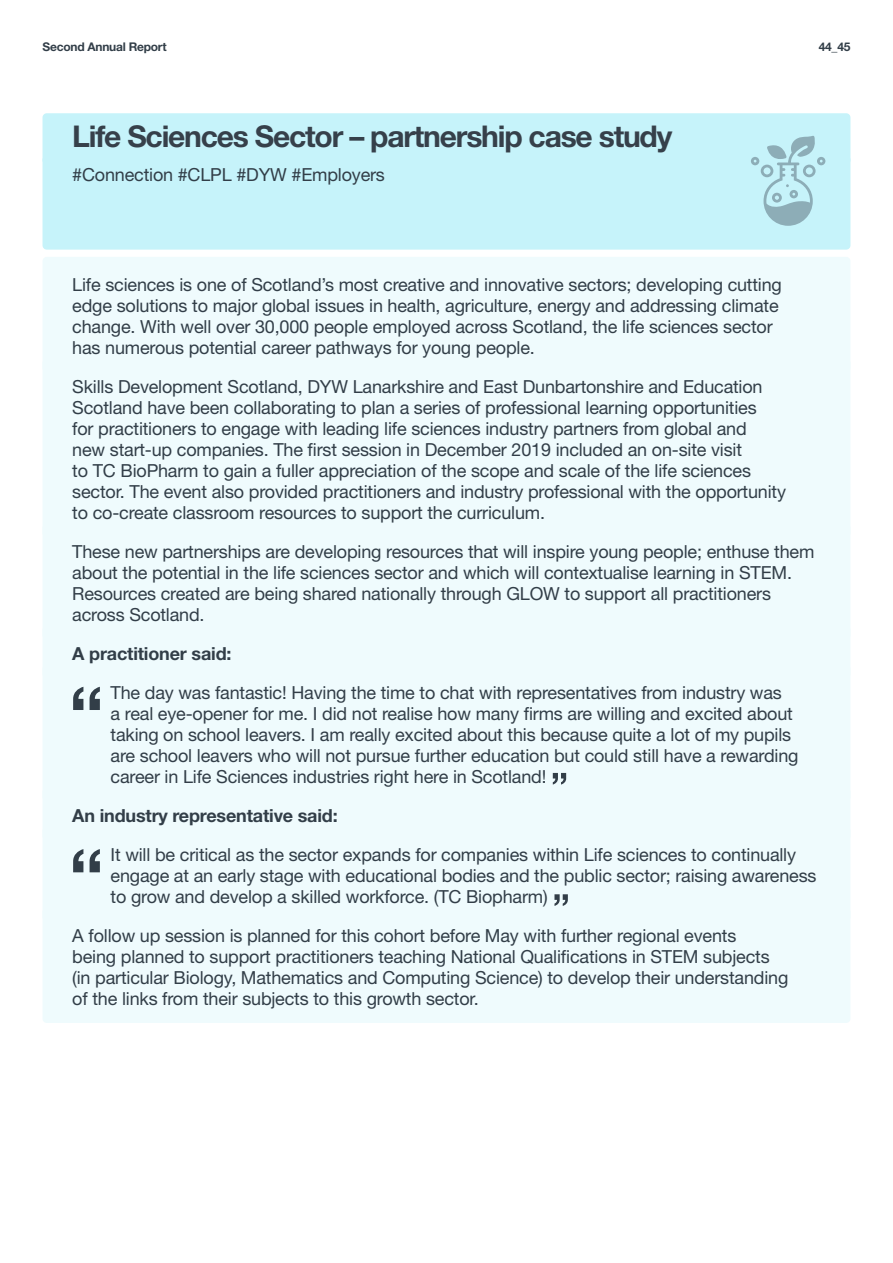
<style>
.page{position:relative;width:893px;height:1263px;background:#fff}
.page>*{position:absolute;margin:0;border:0;box-sizing:border-box;transform-origin:0 0}
.t1{font:700 30px "Helvetica Neue LT Std";letter-spacing:-.04em;color:#36404a}
.t2{font:18px/21px "Helvetica Neue LT Std";letter-spacing:-.01em;color:#323e48}
.t3{font:700 18px "Helvetica Neue LT Std";letter-spacing:-.01em;color:#323e48}
.t4{font:700 12px "Helvetica Neue LT Std";letter-spacing:-.02em;color:#323e48}
</style>
<div class="page">
<div style="left:43px;top:113px;width:807px;height:52px;background:#c6f3fa;border-radius:4px"></div>
<div style="left:43px;top:156px;width:807px;height:94px;background:#c6f3fa;border-radius:4px"></div>
<div style="left:43px;top:257px;width:807px;height:115px;background:#effbfd;border-radius:4px"></div>
<div style="left:43px;top:359px;width:807px;height:178px;background:#effbfd;border-radius:4px"></div>
<div style="left:43px;top:524px;width:807px;height:115px;background:#effbfd;border-radius:4px"></div>
<div style="left:43px;top:626px;width:807px;height:52px;background:#effbfd;border-radius:4px"></div>
<div style="left:43px;top:665px;width:807px;height:136px;background:#effbfd;border-radius:4px"></div>
<div style="left:43px;top:788px;width:807px;height:52px;background:#effbfd;border-radius:4px"></div>
<div style="left:43px;top:827px;width:807px;height:94px;background:#effbfd;border-radius:4px"></div>
<div style="left:43px;top:908px;width:807px;height:115px;background:#effbfd;border-radius:4px"></div>
<svg style="left:751px;top:136px;width:74px;height:90px"></svg>
<svg style="left:73px;top:687px;width:27px;height:23px"></svg>
<svg style="left:553px;top:773px;width:13px;height:11px"></svg>
<svg style="left:73px;top:849px;width:27px;height:23px"></svg>
<svg style="left:554px;top:894px;width:14px;height:12px"></svg>
<p class="t4" style="left:43px;top:39px;width:126px">Second Annual Report</p>
<p class="t4" style="left:819px;top:39px;width:33px">44_45</p>
<h1 class="t1" style="left:72px;top:118px;width:601px">Life Sciences Sector – partnership case study</h1>
<p class="t2" style="left:72px;top:164px;width:314px">#Connection #CLPL #DYW #Employers</p>
<p class="t2" style="left:72px;top:274px;width:711px">Life sciences is one of Scotland’s most creative and innovative sectors; developing cutting edge solutions to major global issues in health, agriculture, energy and addressing climate change. With well over 30,000 people employed across Scotland, the life sciences sector has numerous potential career pathways for young people.</p>
<p class="t2" style="left:72px;top:376px;width:715px">Skills Development Scotland, DYW Lanarkshire and East Dunbartonshire and Education Scotland have been collaborating to plan a series of professional learning opportunities<br>for practitioners to engage with leading life sciences industry partners from global and<br>new start-up companies. The first session in December 2019 included an on-site visit<br>to TC BioPharm to gain a fuller appreciation of the scope and scale of the life sciences sector. The event also provided practitioners and industry professional with the opportunity to co-create classroom resources to support the curriculum.</p>
<p class="t2" style="left:72px;top:541px;width:744px">These new partnerships are developing resources that will inspire young people; enthuse them about the potential in the life sciences sector and which will contextualise learning in STEM.<br>Resources created are being shared nationally through GLOW to support all practitioners across Scotland.</p>
<p class="t3" style="left:72px;top:642px;width:161px">A practitioner said:</p>
<p class="t2" style="left:111px;top:682px;width:689px">The day was fantastic! Having the time to chat with representatives from industry was<br>a real eye-opener for me. I did not realise how many firms are willing and excited about taking on school leavers. I am really excited about this because quite a lot of my pupils are school leavers who will not pursue further education but could still have a rewarding career in Life Sciences industries right here in Scotland!</p>
<p class="t3" style="left:72px;top:805px;width:267px">An industry representative said:</p>
<p class="t2" style="left:111px;top:844px;width:707px">It will be critical as the sector expands for companies within Life sciences to continually engage at an early stage with educational bodies and the public sector; raising awareness to grow and develop a skilled workforce. (TC Biopharm)</p>
<p class="t2" style="left:72px;top:925px;width:717px">A follow up session is planned for this cohort before May with further regional events<br>being planned to support practitioners teaching National Qualifications in STEM subjects (in particular Biology, Mathematics and Computing Science) to develop their understanding of the links from their subjects to this growth sector.</p>
</div>
